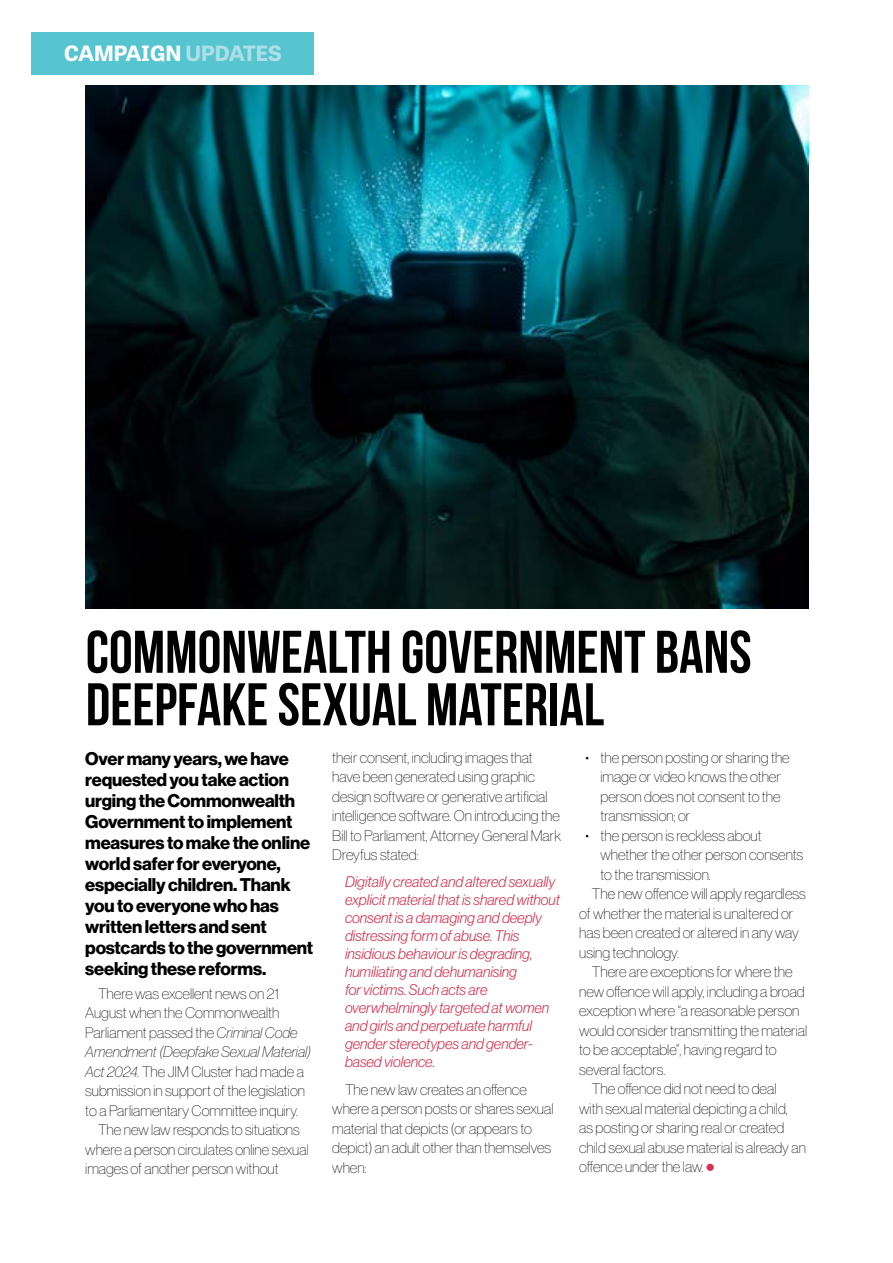
<style>
.page{position:relative;width:893px;height:1263px;background:#fff}
.page>*{position:absolute;margin:0;border:0;box-sizing:border-box;transform-origin:0 0}
.t1{font:700 60px/52.5px "Bebas Neue";color:#000}
.t2{font:700 21px "Tablet Gothic Wide";color:#fff}
.t3{font:18px/21px "N Haas Grotesk DS Pro 75 Bd";letter-spacing:-.01em;color:#000}
.t4{font:15px/19.5px "N Haas Grotesk DS Pro 25 Th";color:#000}
.t5{font:15px/18px "N Haas Grotesk DS Pro 46 Lt It";color:#d5314f}
.t6{font:15px "N Haas Grotesk DS Pro 26 Th It";color:#000}
.s1{color:#aedfe6}
.s2{font-family:"N Haas Grotesk DS Pro 26 Th It"}
.s3{font-family:"N Haas Grotesk DS Pro 75 Bd";font-size:24px;color:#d5314f}
</style>
<div class="page">
<div style="left:32px;top:32px;width:282px;height:42px;background:#56c5d0"></div>
<img style="left:85px;top:85px;width:723px;height:524px">
<h2 class="t2" style="left:64px;top:38px;width:219px">CAMPAIGN <span class="s1">UPDATES</span></h2>
<h1 class="t1" style="left:86px;top:625px;width:667px">COMMONWEALTH GOVERNMENT BANS<br>DEEPFAKE SEXUAL MATERIAL</h1>
<p class="t3" style="left:85px;top:748px;width:229px">Over many years, we have requested you take action urging the Commonwealth<br>Government to implement measures to make the online world safer for everyone, especially children. Thank you to everyone who has written letters and sent postcards to the government seeking these reforms.</p>
<p class="t4" style="left:85px;top:984px;width:214px;text-indent:13px">There was excellent news on 21<br>August when the Commonwealth<br>Parliament passed the <span class="s2">Criminal Code</span></p>
<p class="t6" style="left:85px;top:1043px;width:227px">Amendment (Deepfake Sexual Material)</p>
<p class="t4" style="left:85px;top:1062px;width:220px"><span class="s2">Act 2024.</span> The JIM Cluster had made a</p>
<p class="t4" style="left:85px;top:1081px;width:221px">submission in support of the legislation</p>
<p class="t4" style="left:85px;top:1101px;width:214px">to a Parliamentary Committee inquiry.</p>
<p class="t4" style="left:98px;top:1120px;width:203px">The new law responds to situations</p>
<p class="t4" style="left:85px;top:1140px;width:225px">where a person circulates online sexual</p>
<p class="t4" style="left:85px;top:1159px;width:195px">images of another person without</p>
<p class="t4" style="left:332px;top:748px;width:230px">their consent, including images that have been generated using graphic design software or generative artificial intelligence software. On introducing the Bill to Parliament, Attorney General Mark Dreyfus stated:</p>
<p class="t5" style="left:345px;top:872px;width:216px">Digitally created and altered sexually explicit material that is shared without consent is a damaging and deeply distressing form of abuse. This insidious behaviour is degrading, humiliating and dehumanising<br>for victims. Such acts are overwhelmingly targeted at women and girls and perpetuate harmful gender stereotypes and gender&shy;based violence.</p>
<p class="t4" style="left:332px;top:1080px;width:223px;text-indent:13px">The new law creates an offence where a person posts or shares sexual material that depicts (or appears to depict) an adult other than themselves when:</p>
<p class="t4" style="left:600px;top:748px;width:191px;text-indent:-15px">• the person posting or sharing the image or video knows the other person does not consent to the transmission; or</p>
<p class="t4" style="left:586px;top:826px;width:178px">• the person is reckless about</p>
<p class="t4" style="left:600px;top:845px;width:204px">whether the other person consents</p>
<p class="t4" style="left:600px;top:865px;width:112px">to the transmission.</p>
<p class="t4" style="left:592px;top:884px;width:215px">The new offence will apply regardless</p>
<p class="t4" style="left:579px;top:904px;width:216px">of whether the material is unaltered or</p>
<p class="t4" style="left:579px;top:923px;width:221px">has been created or altered in any way</p>
<p class="t4" style="left:579px;top:943px;width:101px">using technology.</p>
<p class="t4" style="left:592px;top:962px;width:202px">There are exceptions for where the</p>
<p class="t4" style="left:579px;top:982px;width:227px">new offence will apply, including a broad</p>
<p class="t4" style="left:579px;top:1001px;width:222px">exception where “a reasonable person</p>
<p class="t4" style="left:579px;top:1021px;width:229px">would consider transmitting the material</p>
<p class="t4" style="left:579px;top:1040px;width:199px">to be acceptable”, having regard to</p>
<p class="t4" style="left:579px;top:1060px;width:87px">several factors.</p>
<p class="t4" style="left:592px;top:1079px;width:186px">The offence did not need to deal</p>
<p class="t4" style="left:579px;top:1099px;width:210px">with sexual material depicting a child,</p>
<p class="t4" style="left:579px;top:1118px;width:207px">as posting or sharing real or created</p>
<p class="t4" style="left:579px;top:1138px;width:228px">child sexual abuse material is already an</p>
<p class="t4" style="left:579px;top:1157px;width:137px">offence under the law. <span class="s3">•</span></p>
</div>
